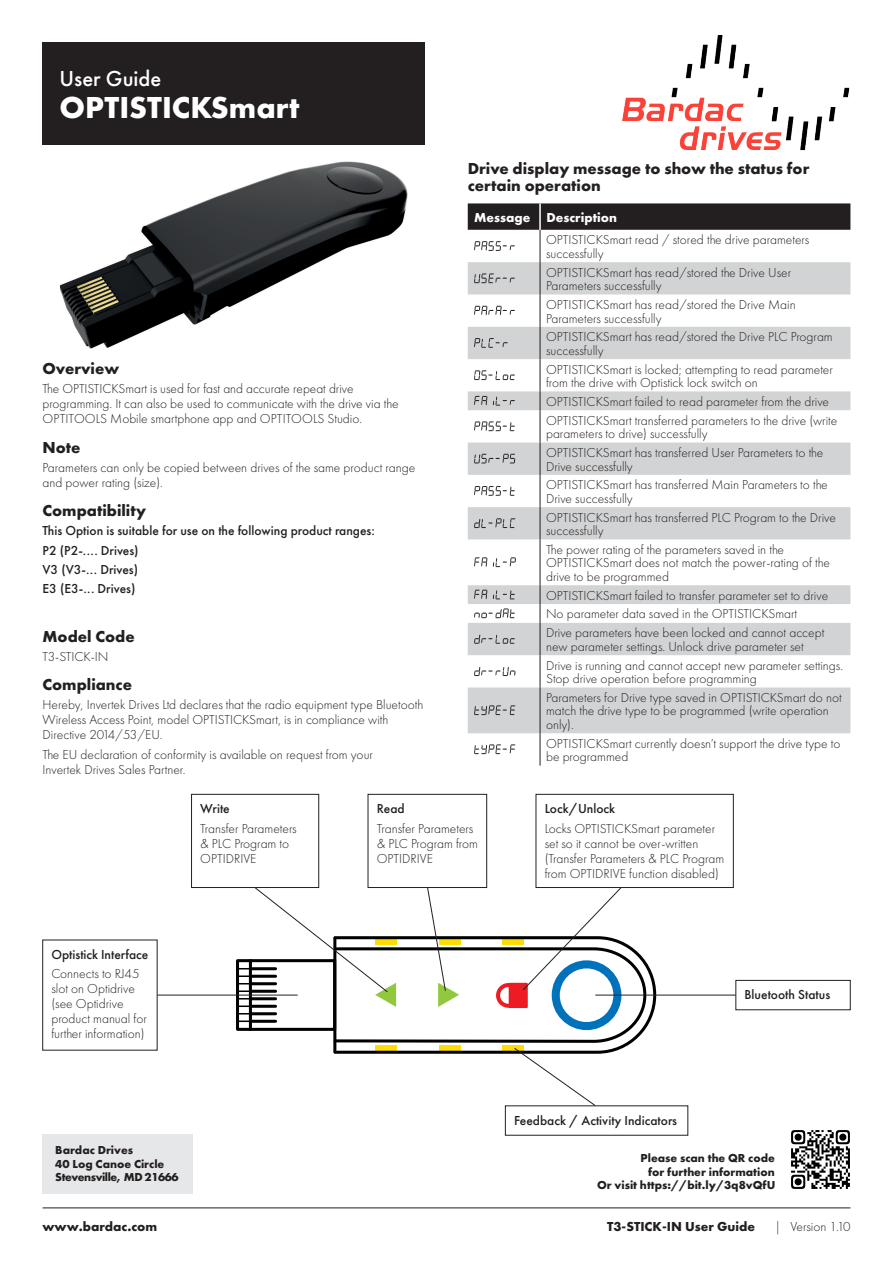
<style>
.page{position:relative;width:893px;height:1263px;background:#fff}
.page>*{position:absolute;margin:0;border:0;box-sizing:border-box;transform-origin:0 0}
.t1{font:700 31.5px "Futura PT";color:#fff}
.t2{font:500 22.5px "Futura PT";color:#fff}
.t3{font:700 16.5px/16.5px "Futura PT";color:#231f20}
.t4{font:300 13.5px/15px "Futura PT";color:#231f20}
.t5{font:500 13.5px/19.2px "Futura PT";color:#231f20}
.t6{font:700 13.5px "Futura PT";color:#231f20}
.t7{font:700 13.5px "Futura PT";color:#fff}
.t8{font:700 12px/13.5px "Futura PT";color:#231f20}
</style>
<div class="page">
<svg style="left:468px;top:203px;width:382px;height:27px;background:#282425"></svg>
<svg style="left:468px;top:262px;width:382px;height:471px;fill:#d1d3d4"></svg>
<hr style="left:540px;top:230px;width:1px;height:32px;background:#231f20">
<hr style="left:540px;top:262px;width:1px;height:32px;background:#231f20">
<hr style="left:540px;top:294px;width:1px;height:33px;background:#231f20">
<hr style="left:540px;top:327px;width:1px;height:32px;background:#231f20">
<hr style="left:540px;top:359px;width:1px;height:32px;background:#231f20">
<svg style="left:540px;top:391px;width:1px;height:19px"></svg>
<hr style="left:540px;top:410px;width:1px;height:32px;background:#231f20">
<hr style="left:540px;top:442px;width:1px;height:33px;background:#231f20">
<hr style="left:540px;top:475px;width:1px;height:32px;background:#231f20">
<hr style="left:540px;top:507px;width:1px;height:32px;background:#231f20">
<hr style="left:540px;top:539px;width:1px;height:46px;background:#231f20">
<svg style="left:540px;top:585px;width:1px;height:38px"></svg>
<hr style="left:540px;top:623px;width:1px;height:32px;background:#231f20">
<hr style="left:540px;top:655px;width:1px;height:32px;background:#231f20">
<hr style="left:540px;top:687px;width:1px;height:46px;background:#231f20">
<hr style="left:540px;top:733px;width:1px;height:33px;background:#231f20">
<hr style="left:539px;top:203px;width:2px;height:27px;background:#fff">
<svg style="left:474px;top:241px;width:41px;height:10px"></svg>
<svg style="left:474px;top:273px;width:41px;height:10px"></svg>
<svg style="left:474px;top:306px;width:41px;height:9px"></svg>
<svg style="left:474px;top:338px;width:34px;height:10px"></svg>
<svg style="left:474px;top:370px;width:41px;height:10px"></svg>
<svg style="left:474px;top:396px;width:41px;height:10px"></svg>
<svg style="left:474px;top:421px;width:41px;height:10px"></svg>
<svg style="left:474px;top:454px;width:41px;height:9px"></svg>
<svg style="left:474px;top:486px;width:41px;height:10px"></svg>
<svg style="left:474px;top:518px;width:41px;height:10px"></svg>
<svg style="left:474px;top:557px;width:42px;height:10px"></svg>
<svg style="left:474px;top:590px;width:41px;height:9px"></svg>
<svg style="left:474px;top:608px;width:41px;height:10px"></svg>
<svg style="left:474px;top:634px;width:41px;height:10px"></svg>
<svg style="left:474px;top:667px;width:41px;height:9px"></svg>
<svg style="left:474px;top:705px;width:41px;height:10px"></svg>
<svg style="left:474px;top:744px;width:41px;height:10px"></svg>
<img style="left:60px;top:162px;width:348px;height:186px">
<div style="left:42px;top:43px;width:383px;height:102px;background:#231f20"></div>
<hr style="left:43px;top:1207px;width:807px;height:1px;background:#231f20">
<div style="left:43px;top:1134px;width:150px;height:59px;background:#e6e7e8"></div>
<div style="left:736px;top:980px;width:114px;height:30px;border:1px solid #231f20"></div>
<div style="left:536px;top:794px;width:197px;height:94px;border:1px solid #231f20"></div>
<div style="left:368px;top:794px;width:119px;height:94px;border:1px solid #231f20"></div>
<div style="left:191px;top:794px;width:128px;height:94px;border:1px solid #231f20"></div>
<hr style="left:157px;top:995px;width:141px;height:1px;background:#231f20">
<hr style="left:595px;top:995px;width:141px;height:1px;background:#231f20">
<svg style="left:237px;top:887px;width:419px;height:219px"></svg>
<img style="left:622px;top:35px;width:227px;height:115px">
<img style="left:791px;top:1130px;width:59px;height:59px">
<h2 class="t2" style="left:60px;top:65px;width:103px">User Guide</h2>
<h1 class="t1" style="left:60px;top:87px;width:241px">OPTISTICKSmart</h1>
<p class="t3" style="left:43px;top:360px;width:78px">Overview</p>
<p class="t4" style="left:43px;top:381px;width:357px">The OPTISTICKSmart is used for fast and accurate repeat drive programming. It can also be used to communicate with the drive via the<br>OPTITOOLS Mobile smartphone app and OPTITOOLS Studio.</p>
<p class="t3" style="left:43px;top:438px;width:40px">Note</p>
<p class="t4" style="left:43px;top:460px;width:374px">Parameters can only be copied between drives of the same product range and power rating (size).</p>
<p class="t3" style="left:43px;top:502px;width:105px">Compatibility</p>
<p class="t5" style="left:43px;top:521px;width:334px">This Option is suitable for use on the following product ranges:<br>P2 (P2-.... Drives)<br>V3 (V3-... Drives)<br>E3 (E3-... Drives)</p>
<p class="t3" style="left:43px;top:627px;width:94px">Model Code</p>
<p class="t4" style="left:43px;top:649px;width:67px">T3-STICK-IN</p>
<p class="t3" style="left:43px;top:676px;width:91px">Compliance</p>
<p class="t4" style="left:43px;top:697px;width:382px">Hereby, Invertek Drives Ltd declares that the radio equipment type Bluetooth<br>Wireless Access Point, model OPTISTICKSmart, is in compliance with<br>Directive 2014/53/EU.</p>
<p class="t4" style="left:43px;top:747px;width:332px">The EU declaration of conformity is available on request from your<br>Invertek Drives Sales Partner.</p>
<p class="t3" style="left:468px;top:160px;width:343px">Drive display message to show the status for certain operation</p>
<p class="t7" style="left:474px;top:209px;width:144px">Message Description</p>
<p class="t4" style="left:546px;top:233px;width:265px;line-height:13.5px">OPTISTICKSmart read / stored the drive parameters successfully</p>
<p class="t4" style="left:546px;top:266px;width:247px;line-height:13.5px">OPTISTICKSmart has read/stored the Drive User<br>Parameters successfully</p>
<p class="t4" style="left:546px;top:298px;width:251px;line-height:13.5px">OPTISTICKSmart has read/stored the Drive Main<br>Parameters successfully</p>
<p class="t4" style="left:546px;top:330px;width:288px;line-height:13.5px">OPTISTICKSmart has read/stored the Drive PLC Program successfully</p>
<p class="t4" style="left:546px;top:362px;width:288px;line-height:13.5px">OPTISTICKSmart is locked; attempting to read parameter from the drive with Optistick lock switch on</p>
<p class="t4" style="left:546px;top:392px;width:293px;line-height:18.8px">OPTISTICKSmart failed to read parameter from the drive<br>OPTISTICKSmart transferred parameters to the drive (write</p>
<p class="t4" style="left:546px;top:424px;width:279px;line-height:18.8px">parameters to drive) successfully<br>OPTISTICKSmart has transferred User Parameters to the</p>
<p class="t4" style="left:546px;top:457px;width:283px;line-height:18.8px">Drive successfully<br>OPTISTICKSmart has transferred Main Parameters to the</p>
<p class="t4" style="left:546px;top:489px;width:291px;line-height:18.8px">Drive successfully<br>OPTISTICKSmart has transferred PLC Program to the Drive</p>
<p class="t4" style="left:546px;top:521px;width:240px;line-height:18.8px">successfully<br>The power rating of the parameters saved in the</p>
<p class="t4" style="left:546px;top:556px;width:285px;line-height:13.5px">OPTISTICKSmart does not match the power-rating of the drive to be programmed</p>
<p class="t4" style="left:546px;top:586px;width:284px;line-height:18.8px">OPTISTICKSmart failed to transfer parameter set to drive<br>No parameter data saved in the OPTISTICKSmart<br>Drive parameters have been locked and cannot accept</p>
<p class="t4" style="left:546px;top:637px;width:299px;line-height:18.8px">new parameter settings. Unlock drive parameter set<br>Drive is running and cannot accept new parameter settings.</p>
<p class="t4" style="left:546px;top:669px;width:297px;line-height:18.8px">Stop drive operation before programming<br>Parameters for Drive type saved in OPTISTICKSmart do not</p>
<p class="t4" style="left:546px;top:704px;width:284px;line-height:13.5px">match the drive type to be programmed (write operation only).</p>
<p class="t4" style="left:546px;top:736px;width:296px;line-height:13.5px">OPTISTICKSmart currently doesn’t support the drive type to be programmed</p>
<p class="t5" style="left:51px;top:945px;width:99px">Optistick Interface</p>
<p class="t4" style="left:51px;top:966px;width:97px">Connects to RJ45 slot on Optidrive (see Optidrive product manual for further information)</p>
<p class="t5" style="left:200px;top:799px;width:31px">Write</p>
<p class="t4" style="left:200px;top:821px;width:98px">Transfer Parameters &amp; PLC Program to<br>OPTIDRIVE</p>
<p class="t8" style="left:55px;top:1143px;width:125px">Bardac Drives<br>40 Log Canoe Circle<br>Stevensville, MD 21666</p>
<p class="t5" style="left:377px;top:799px;width:30px">Read</p>
<p class="t4" style="left:377px;top:821px;width:103px">Transfer Parameters &amp; PLC Program from<br>OPTIDRIVE</p>
<p class="t5" style="left:545px;top:799px;width:72px">Lock/Unlock</p>
<p class="t4" style="left:545px;top:821px;width:181px">Locks OPTISTICKSmart parameter set so it cannot be over-written (Transfer Parameters &amp; PLC Program from OPTIDRIVE function disabled)</p>
<p class="t5" style="left:744px;top:985px;width:87px">Bluetooth Status</p>
<p class="t5" style="left:514px;top:1111px;width:165px">Feedback / Activity Indicators</p>
<p class="t8" style="left:597px;top:1151px;width:180px;text-align:right">Please scan the QR code<br>for further information<br>Or visit https://bit.ly/3q8vQfU</p>
<p class="t6" style="left:43px;top:1217px;width:116px">www.bardac.com</p>
<p class="t6" style="left:607px;top:1217px;width:149px">T3-STICK-IN User Guide</p>
<p class="t4" style="left:774px;top:1219px;width:78px">| Version 1.10</p>
</div>
